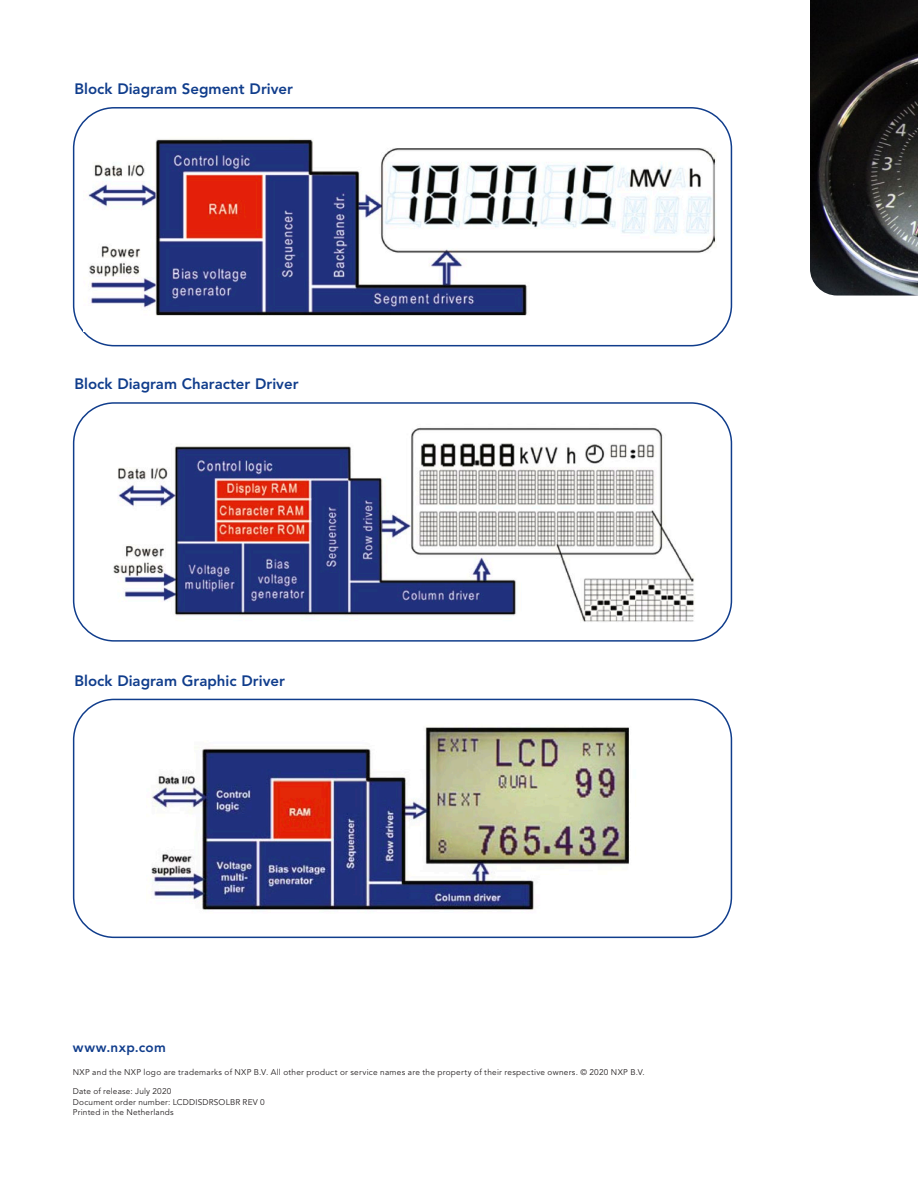
<style>
.page{position:relative;width:918px;height:1188px;background:#fff}
.page>*{position:absolute;margin:0;border:0;box-sizing:border-box;transform-origin:0 0}
._09-NXP_Brochure_Par{font:800 15px "Avenir LT Std";color:#103d8c}
._14-NXP_Brochure_URL{font:800 13.5px "Avenir LT Std";letter-spacing:.03em;color:#103d8c}
._15-NXP_Brochure_Boi{font:8.25px/10.5px "Avenir LT Std";letter-spacing:.03em;color:#231f20}
</style>
<div class="page">
<div style="left:73px;top:107px;width:659px;height:239px;border:2px solid #103d8c;border-radius:40px"></div>
<div style="left:73px;top:402px;width:659px;height:240px;border:2px solid #103d8c;border-radius:40px"></div>
<div style="left:73px;top:699px;width:659px;height:239px;border:2px solid #103d8c;border-radius:40px"></div>
<img style="left:83px;top:139px;width:633px;height:192px">
<img style="left:113px;top:427px;width:582px;height:195px">
<img style="left:151px;top:727px;width:478px;height:183px">
<img style="left:810px;top:0;width:108px;height:296px">
<p class="_09-NXP_Brochure_Par" style="left:74px;top:80px;width:220px">Block Diagram Segment Driver</p>
<p class="_09-NXP_Brochure_Par" style="left:74px;top:375px;width:226px">Block Diagram Character Driver</p>
<p class="_09-NXP_Brochure_Par" style="left:74px;top:671px;width:212px">Block Diagram Graphic Driver</p>
<p class="_14-NXP_Brochure_URL" style="left:73px;top:1039px;width:94px">www.nxp.com</p>
<p class="_15-NXP_Brochure_Boi" style="left:73px;top:1067px;width:573px">NXP and the NXP logo are trademarks of NXP B.V. All other product or service names are the property of their respective owners. © 2020 NXP B.V.</p>
<p class="_15-NXP_Brochure_Boi" style="left:73px;top:1086px;width:193px">Date of release: July 2020<br>Document order number: LCDDISDRSOLBR REV 0<br>Printed in the Netherlands</p>
</div>
